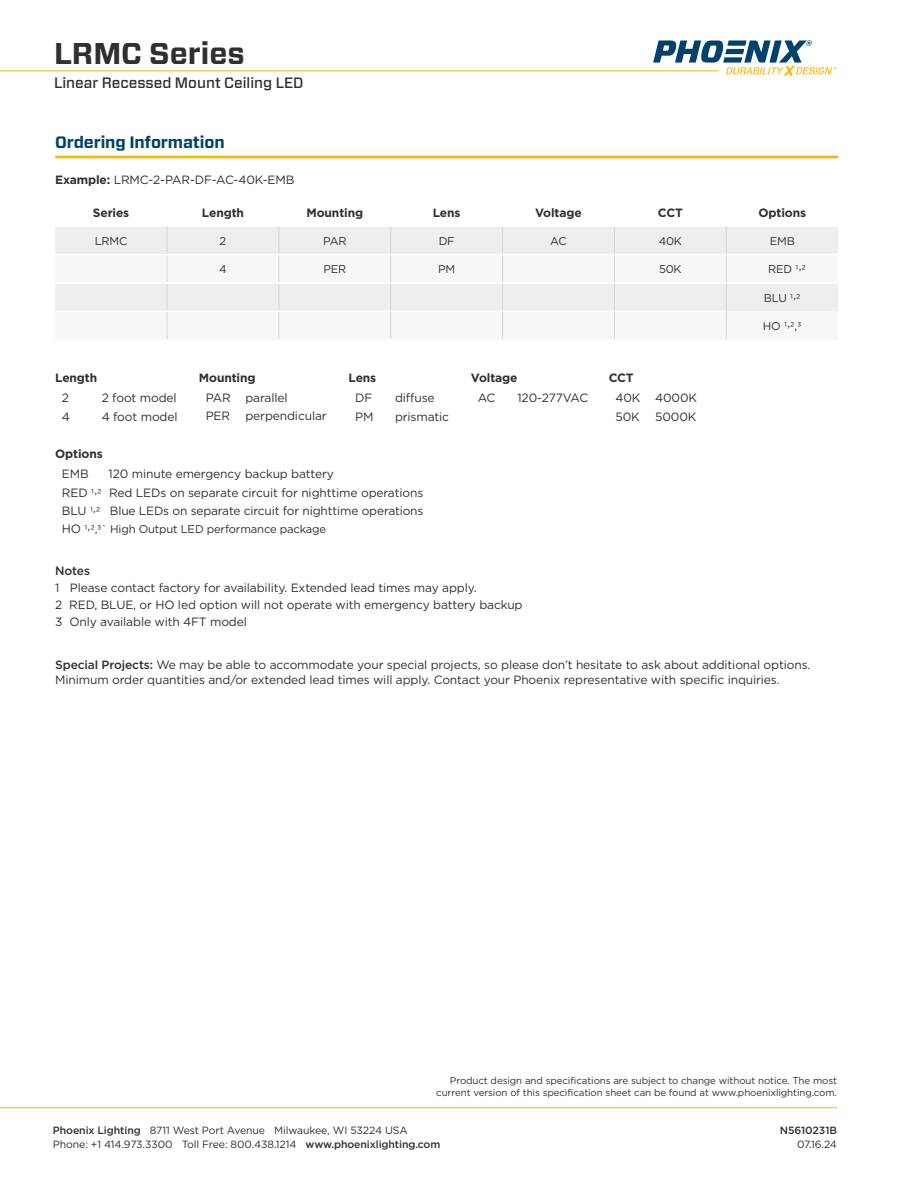
<style>
.page{position:relative;width:918px;height:1188px;background:#fff}
.page>*{position:absolute;margin:0;border:0;box-sizing:border-box;transform-origin:0 0}
.t1{font:700 30px "Forza";color:#312f30}
.Section_Header{font:700 16.5px "Forza";letter-spacing:-.01em;color:#00426b}
.t2{font:500 15px "Forza";color:#312f30}
.Special_Projects{font:12px/15px "Gotham";letter-spacing:-.01em;color:#312f30}
.Ordering_Details_-_Lens{font:12px "Gotham";letter-spacing:-.01em;color:#312f30}
.Ordering_Information_Table_Header{font:700 12px "Gotham";letter-spacing:-.01em;color:#312f30}
.Ordering_Details_Header{font:700 12px "Gotham";letter-spacing:-.01em;color:#312f30}
.Standard_Unit_-_Ordering_Info{font:12px "Gotham";letter-spacing:-.01em;color:#312f30}
.Special_Projects-2{font:500 12px "Gotham";letter-spacing:-.01em;color:#312f30}
.Table_Body{font:11.25px "Gotham";letter-spacing:-.015em;color:#312f30}
.Ordering_Details_-_Lens-2{font:11.25px "Gotham";letter-spacing:-.015em;color:#312f30}
.Footer_-_Right_Side{font:10.5px/13.5px "Gotham";letter-spacing:-.01em;color:#312f30}
.Footer_-_Right_Side-2{font:500 10.5px "Gotham";letter-spacing:-.01em;color:#312f30}
.t3{font:9.75px/12px "Gotham";letter-spacing:-.01em;color:#312f30;text-align:right}
.s1{font-weight:700}
.s2{font-size:11.25px}
.s3{font-size:12px}
.s4{font-weight:500}
</style>
<div class="page">
<hr style="left:0;top:1107px;width:837px;height:1px;background:#ffb500">
<hr style="left:0;top:70px;width:719px;height:1px;background:#ffb500">
<svg style="left:653px;top:40px;width:184px;height:36px"></svg>
<hr style="left:55px;top:156px;width:783px;height:2px;background:#ffb500">
<div style="left:55px;top:227px;width:783px;height:27px;background:#eeeeef"></div>
<svg style="left:55px;top:255px;width:783px;height:85px"></svg>
<hr style="left:726px;top:282px;width:112px;height:2px;background:#fff">
<svg style="left:726px;top:227px;width:1px;height:112px"></svg>
<svg style="left:167px;top:227px;width:1px;height:112px"></svg>
<svg style="left:279px;top:227px;width:1px;height:112px"></svg>
<svg style="left:390px;top:227px;width:1px;height:112px"></svg>
<hr style="left:167px;top:254px;width:112px;height:1px;background:#fff">
<hr style="left:279px;top:254px;width:112px;height:1px;background:#fff">
<hr style="left:55px;top:282px;width:112px;height:2px;background:#fff">
<hr style="left:167px;top:282px;width:112px;height:2px;background:#fff">
<hr style="left:279px;top:282px;width:112px;height:2px;background:#fff">
<hr style="left:391px;top:282px;width:112px;height:2px;background:#fff">
<hr style="left:503px;top:282px;width:111px;height:2px;background:#fff">
<hr style="left:614px;top:282px;width:112px;height:2px;background:#fff">
<hr style="left:55px;top:311px;width:112px;height:1px;background:#fff">
<hr style="left:167px;top:311px;width:112px;height:1px;background:#fff">
<hr style="left:279px;top:311px;width:112px;height:1px;background:#fff">
<hr style="left:391px;top:311px;width:112px;height:1px;background:#fff">
<hr style="left:503px;top:311px;width:111px;height:1px;background:#fff">
<hr style="left:614px;top:311px;width:112px;height:1px;background:#fff">
<svg style="left:502px;top:227px;width:1px;height:112px"></svg>
<svg style="left:614px;top:227px;width:1px;height:112px"></svg>
<h1 class="t1" style="left:54px;top:34px;width:192px">LRMC Series</h1>
<p class="t2" style="left:54px;top:73px;width:251px">Linear Recessed Mount Ceiling LED</p>
<p class="Section_Header" style="left:55px;top:131px;width:171px">Ordering Information</p>
<p class="Standard_Unit_-_Ordering_Info" style="left:55px;top:172px;width:241px"><span class="s1">Example:</span> LRMC-2-PAR-DF-AC-40K-EMB</p>
<p class="Ordering_Information_Table_Header" style="left:93px;top:205px;width:38px">Series</p>
<p class="Ordering_Information_Table_Header" style="left:202px;top:205px;width:44px">Length</p>
<p class="Ordering_Information_Table_Header" style="left:306px;top:205px;width:58px">Mounting</p>
<p class="Ordering_Information_Table_Header" style="left:433px;top:205px;width:29px">Lens</p>
<p class="Ordering_Information_Table_Header" style="left:535px;top:205px;width:48px">Voltage</p>
<p class="Ordering_Information_Table_Header" style="left:658px;top:205px;width:27px">CCT</p>
<p class="Ordering_Information_Table_Header" style="left:758px;top:205px;width:49px">Options</p>
<p class="Table_Body" style="left:95px;top:234px;width:34px">LRMC</p>
<p class="Table_Body" style="left:220px;top:234px;width:8px">2</p>
<p class="Table_Body" style="left:323px;top:234px;width:25px">PAR</p>
<p class="Table_Body" style="left:439px;top:234px;width:18px">DF</p>
<p class="Table_Body" style="left:550px;top:234px;width:18px">AC</p>
<p class="Table_Body" style="left:659px;top:234px;width:25px">40K</p>
<p class="Table_Body" style="left:770px;top:234px;width:27px">EMB</p>
<p class="Table_Body" style="left:219px;top:262px;width:9px">4</p>
<p class="Table_Body" style="left:323px;top:262px;width:24px">PER</p>
<p class="Table_Body" style="left:438px;top:262px;width:19px">PM</p>
<p class="Table_Body" style="left:659px;top:262px;width:24px">50K</p>
<p class="Table_Body" style="left:768px;top:262px;width:39px">RED 1,2</p>
<p class="Table_Body" style="left:764px;top:291px;width:38px">BLU 1,2</p>
<p class="Table_Body" style="left:763px;top:319px;width:40px">HO 1,2,3</p>
<p class="Ordering_Details_Header" style="left:55px;top:370px;width:44px">Length</p>
<p class="Ordering_Details_-_Lens" style="left:62px;top:391px;width:9px">2</p>
<p class="Ordering_Details_-_Lens" style="left:102px;top:391px;width:77px">2 foot model</p>
<p class="Ordering_Details_-_Lens" style="left:62px;top:409px;width:10px">4</p>
<p class="Ordering_Details_-_Lens" style="left:102px;top:409px;width:77px">4 foot model</p>
<p class="Ordering_Details_Header" style="left:199px;top:369px;width:58px">Mounting</p>
<p class="Ordering_Details_-_Lens" style="left:206px;top:390px;width:83px">PAR parallel</p>
<p class="Ordering_Details_-_Lens" style="left:206px;top:408px;width:26px">PER</p>
<p class="Ordering_Details_-_Lens" style="left:245px;top:408px;width:83px">perpendicular</p>
<p class="Ordering_Details_Header" style="left:349px;top:370px;width:29px">Lens</p>
<p class="Ordering_Details_-_Lens" style="left:355px;top:391px;width:19px">DF</p>
<p class="Ordering_Details_-_Lens" style="left:395px;top:391px;width:41px">diffuse</p>
<p class="Ordering_Details_-_Lens" style="left:355px;top:409px;width:20px">PM</p>
<p class="Ordering_Details_-_Lens" style="left:395px;top:409px;width:56px">prismatic</p>
<p class="Ordering_Details_Header" style="left:55px;top:446px;width:49px">Options</p>
<p class="Ordering_Details_-_Lens" style="left:62px;top:467px;width:28px">EMB</p>
<p class="Ordering_Details_-_Lens" style="left:109px;top:467px;width:227px">120 minute emergency backup battery</p>
<p class="Ordering_Details_-_Lens" style="left:62px;top:485px;width:363px">RED <span class="s2">1</span><sup>,</sup><span class="s2">2</span> Red LEDs on separate circuit for nighttime operations</p>
<p class="Ordering_Details_-_Lens" style="left:62px;top:503px;width:363px">BLU <span class="s2">1</span><sup>,</sup><span class="s2">2</span> Blue LEDs on separate circuit for nighttime operations</p>
<p class="Ordering_Details_-_Lens-2" style="left:62px;top:522px;width:266px"><span class="s3">HO</span> 1,2,3` High Output LED performance package</p>
<p class="Ordering_Details_Header" style="left:471px;top:370px;width:48px">Voltage</p>
<p class="Ordering_Details_-_Lens" style="left:478px;top:391px;width:19px">AC</p>
<p class="Ordering_Details_-_Lens" style="left:517px;top:391px;width:72px">120-277VAC</p>
<p class="Special_Projects-2" style="left:55px;top:563px;width:36px">Notes</p>
<p class="Special_Projects" style="left:55px;top:580px;width:423px">1 Please contact factory for availability. Extended lead times may apply.</p>
<p class="Special_Projects" style="left:55px;top:597px;width:469px">2 RED, BLUE, or HO led option will not operate with emergency battery backup</p>
<p class="Special_Projects" style="left:55px;top:614px;width:193px">3 Only available with 4FT model</p>
<p class="Ordering_Details_Header" style="left:609px;top:370px;width:27px">CCT</p>
<p class="Ordering_Details_-_Lens" style="left:616px;top:391px;width:83px">40K 4000K</p>
<p class="Ordering_Details_-_Lens" style="left:616px;top:409px;width:26px">50K</p>
<p class="Ordering_Details_-_Lens" style="left:655px;top:409px;width:43px">5000K</p>
<p class="Special_Projects" style="left:55px;top:657px;width:757px"><span class="s4">Special Projects:</span> We may be able to accommodate your special projects, so please don’t hesitate to ask about additional options.<br>Minimum order quantities and/or extended lead times will apply. Contact your Phoenix representative with specific inquiries.</p>
<p class="t3" style="left:436px;top:1075px;width:402px">Product design and specifications are subject to change without notice. The most current version of this specification sheet can be found at www.phoenixlighting.com.</p>
<p class="Footer_-_Right_Side-2" style="left:780px;top:1124px;width:59px">N5610231B</p>
<p class="Footer_-_Right_Side" style="left:797px;top:1137px;width:41px">07.16.24</p>
<p class="Footer_-_Right_Side" style="left:53px;top:1123px;width:389px"><span class="s4">Phoenix Lighting</span> 8711 West Port Avenue Milwaukee, WI 53224 USA<br>Phone: +1 414.973.3300 Toll Free: 800.438.1214 <span class="s4">www.phoenixlighting.com</span></p>
</div>
